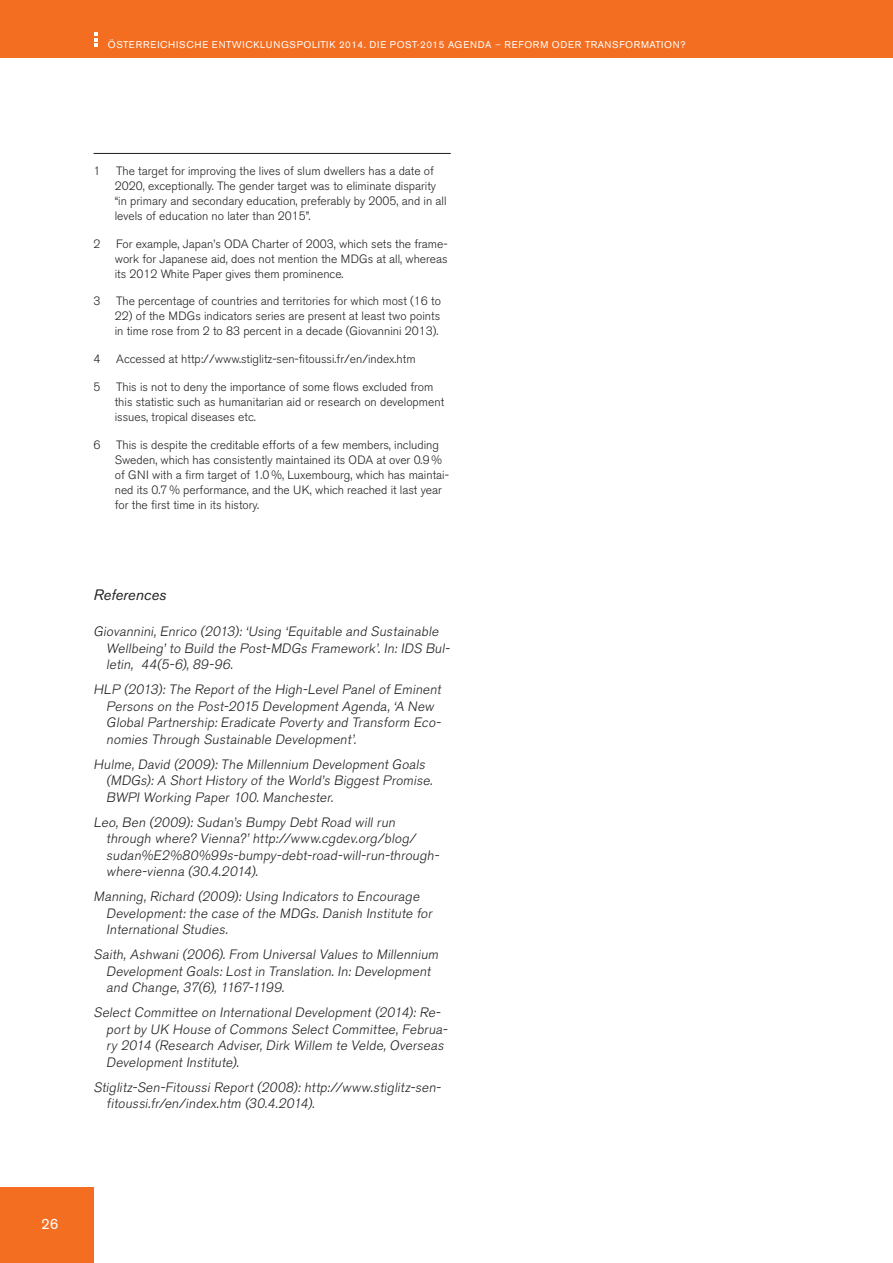
<style>
.page{position:relative;width:893px;height:1263px;background:#fff}
.page>*{position:absolute;margin:0;border:0;box-sizing:border-box;transform-origin:0 0}
.t1{font:italic 15px "Akzidenz Grotesk BE";color:#231f20}
.t2{font:15px "Akzidenz Grotesk BE";color:#fff}
.t3{font:italic 300 13.5px/16.5px "Akzidenz Grotesk BE";color:#231f20}
.t4{font:300 12px/15px "Akzidenz Grotesk BE";color:#231f20}
.t5{font:9.75px "Akzidenz Grotesk BE";letter-spacing:.07em;color:#fff}
.s1{font-weight:300}
</style>
<div class="page">
<div style="left:0;top:0;width:893px;height:58px;background:#f36e21"></div>
<div style="left:0;top:1188px;width:94px;height:75px;background:#f36e21"></div>
<svg style="left:94px;top:32px;width:3px;height:15px"></svg>
<hr style="left:94px;top:153px;width:357px;height:1px;background:#231f20">
<p class="t5" style="left:108px;top:38px;width:579px">ÖSTERREICHISCHE ENTWICKLUNGSPOLITIK 2014. DIE POST-2015 AGENDA <span class="s1">–</span> REFORM ODER TRANSFORMATION?</p>
<p class="t4" style="left:94px;top:163px;width:8px">1</p>
<p class="t4" style="left:115px;top:163px;width:333px">The target for improving the lives of slum dwellers has a date of 2020, exceptionally. The gender target was to eliminate disparity “in primary and secondary education, preferably by 2005, and in all levels of education no later than 2015”.</p>
<p class="t4" style="left:94px;top:236px;width:8px">2</p>
<p class="t4" style="left:115px;top:236px;width:334px;text-align:justify">For example, Japan’s ODA Charter of 2003, which sets the frame&shy;work for Japanese aid, does not mention the MDGs at all, whereas its 2012 White Paper gives them prominence.</p>
<p class="t4" style="left:94px;top:294px;width:8px">3</p>
<p class="t4" style="left:116px;top:294px;width:326px">The percentage of countries and territories for which most (16 to</p>
<p class="t4" style="left:115px;top:309px;width:327px">22) of the MDGs indicators series are present at least two points in time rose from 2 to 83 percent in a decade (Giovannini 2013).</p>
<p class="t4" style="left:94px;top:352px;width:8px">4</p>
<p class="t4" style="left:116px;top:352px;width:301px">Accessed at http://www.stiglitz-sen-fitoussi.fr/en/index.htm</p>
<p class="t4" style="left:94px;top:379px;width:8px">5</p>
<p class="t4" style="left:115px;top:379px;width:331px">This is not to deny the importance of some flows excluded from this statistic such as humanitarian aid or research on development issues, tropical diseases etc.</p>
<p class="t4" style="left:94px;top:437px;width:8px">6</p>
<p class="t4" style="left:115px;top:437px;width:336px">This is despite the creditable efforts of a few members, including Sweden, which has consistently maintained its ODA at over 0.9 % of GNI with a firm target of 1.0 %, Luxembourg, which has maintai&shy;ned its 0.7 % performance, and the UK, which reached it last year for the first time in its history.</p>
<p class="t1" style="left:94px;top:585px;width:74px">References</p>
<p class="t3" style="left:106px;top:623px;width:347px;text-indent:-13px">Giovannini, Enrico (2013): ‘Using ‘Equitable and Sustainable<br>Wellbeing’ to Build the Post-MDGs Framework’. In: IDS Bul&shy;letin, 44(5-6), 89-96.</p>
<p class="t3" style="left:106px;top:681px;width:339px;text-indent:-13px">HLP (2013): The Report of the High-Level Panel of Eminent Persons on the Post-2015 Development Agenda, ‘A New Global Partnership: Eradicate Poverty and Transform Eco&shy;nomies Through Sustainable Development’.</p>
<p class="t3" style="left:106px;top:756px;width:330px;text-indent:-13px">Hulme, David (2009): The Millennium Development Goals (MDGs): A Short History of the World’s Biggest Promise.<br>BWPI Working Paper 100. Manchester.</p>
<p class="t3" style="left:106px;top:814px;width:337px;text-indent:-13px">Leo, Ben (2009): Sudan’s Bumpy Debt Road will run through where? Vienna?’ http://www.cgdev.org/blog/ sudan%E2%80%99s-bumpy-debt-road-will-run-through&shy;where-vienna (30.4.2014).</p>
<p class="t3" style="left:106px;top:888px;width:330px;text-indent:-13px">Manning, Richard (2009): Using Indicators to Encourage<br>Development: the case of the MDGs. Danish Institute for<br>International Studies.</p>
<p class="t3" style="left:106px;top:946px;width:336px;text-indent:-13px">Saith, Ashwani (2006). From Universal Values to Millennium<br>Development Goals: Lost in Translation. In: Development and Change, 37(6), 1167-1199.</p>
<p class="t3" style="left:106px;top:1004px;width:345px;text-indent:-13px">Select Committee on International Development (2014): Re&shy;port by UK House of Commons Select Committee, Februa&shy;ry 2014 (Research Adviser, Dirk Willem te Velde, Overseas Development Institute).</p>
<p class="t3" style="left:106px;top:1079px;width:338px;text-indent:-13px">Stiglitz-Sen-Fitoussi Report (2008): http://www.stiglitz-sen&shy;fitoussi.fr/en/index.htm (30.4.2014).</p>
<p class="t2" style="left:41px;top:1214px;width:19px">26</p>
</div>
